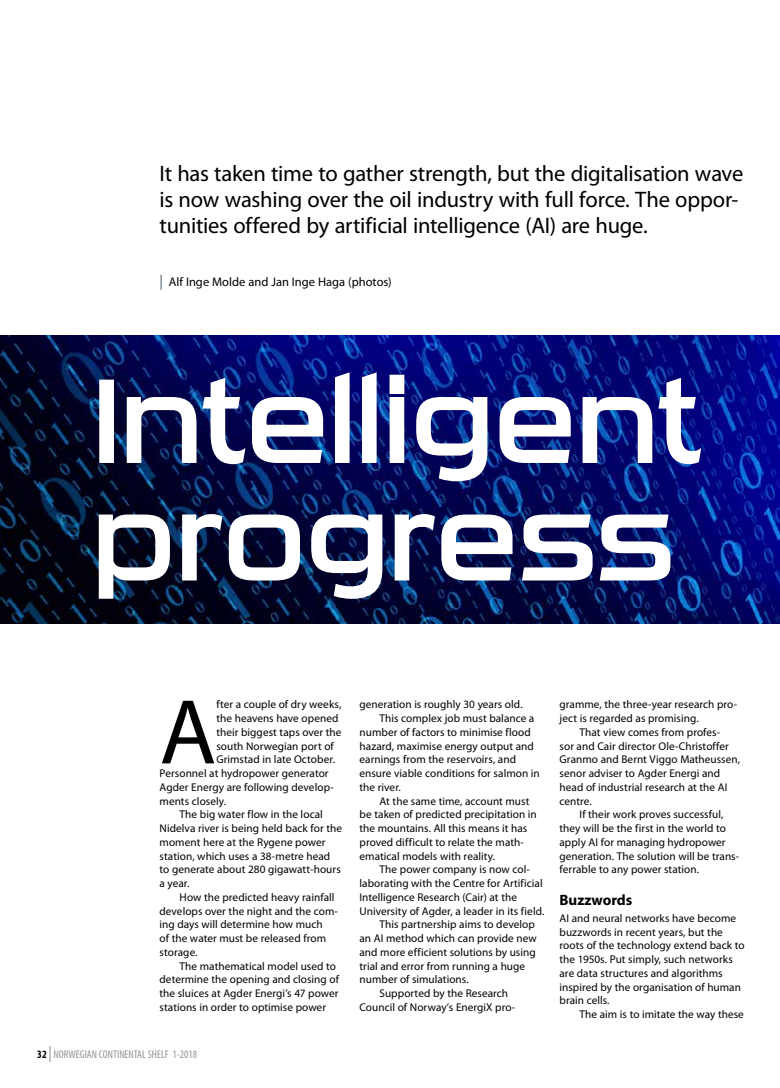
<style>
.page{position:relative;width:780px;height:1088px;background:#fff}
.page>*{position:absolute;margin:0;border:0;box-sizing:border-box;transform-origin:0 0}
.t1{font:117.5px/117.5px "Sui Generis Bk";color:#fff}
.t2{font:92.88px "Myriad Pro";color:#000}
.t3{font:22.5px/26.2px "Myriad Pro";letter-spacing:-.01em;color:#000}
.t4{font:700 15px "Myriad Pro";color:#000}
.t5{font:12.5px "Myriad Pro";color:#000}
.t6{font:11.25px/13.8px "Myriad Pro";letter-spacing:.005em;color:#000}
.t7{font:condensed 11.25px "Myriad Pro";color:#939598}
.s1{font-size:15px;color:#4d606f}
.s2{font-weight:700;color:#000}
.s3{font-size:16.25px}
</style>
<div class="page">
<img style="left:0;top:336px;width:780px;height:288px">
<div style="left:99px;top:380px;width:15px;height:83px;border:2px solid #fff"></div>
<img style="left:125px;top:376px;width:199px;height:89px">
<svg style="left:334px;top:370px;width:17px;height:94px"></svg>
<svg style="left:361px;top:370px;width:17px;height:94px"></svg>
<svg style="left:388px;top:373px;width:17px;height:91px"></svg>
<img style="left:415px;top:396px;width:73px;height:86px">
<svg style="left:498px;top:396px;width:74px;height:68px"></svg>
<svg style="left:581px;top:376px;width:122px;height:89px;background:#27328f"></svg>
<img style="left:97px;top:513px;width:74px;height:87px">
<svg style="left:181px;top:513px;width:120px;height:69px;background:#313958"></svg>
<img style="left:310px;top:513px;width:73px;height:87px">
<svg style="left:393px;top:513px;width:120px;height:69px;background:#373f70"></svg>
<img style="left:520px;top:513px;width:151px;height:69px">
<h3 class="t3" style="left:159px;top:161px;width:585px">It has taken time to gather strength, but the digitalisation wave is now washing over the oil industry with full force. The oppor&shy;tunities offered by artificial intelligence (AI) are huge.</h3>
<p class="t5" style="left:159px;top:275px;width:233px"><span class="s1">|</span> Alf Inge Molde and Jan Inge Haga (photos)</p>
<h1 class="t1" style="left:93px;top:364px;width:610px">Intelligent progress</h1>
<h2 class="t2" style="left:159px;top:681px;width:58px">A</h2>
<p class="t6" style="left:216px;top:698px;width:127px">fter a couple of dry weeks,</p>
<p class="t6" style="left:216px;top:712px;width:124px">the heavens have opened</p>
<p class="t6" style="left:216px;top:725px;width:127px">their biggest taps over the</p>
<p class="t6" style="left:216px;top:739px;width:119px">south Norwegian port of</p>
<p class="t6" style="left:216px;top:753px;width:120px">Grimstad in late October.</p>
<p class="t6" style="left:159px;top:767px;width:170px">Personnel at hydropower generator</p>
<p class="t6" style="left:159px;top:780px;width:176px">Agder Energy are following develop-</p>
<p class="t6" style="left:159px;top:794px;width:68px">ments closely.</p>
<p class="t6" style="left:179px;top:808px;width:145px">The big water flow in the local</p>
<p class="t6" style="left:159px;top:822px;width:184px">Nidelva river is being held back for the</p>
<p class="t6" style="left:159px;top:835px;width:167px">moment here at the Rygene power</p>
<p class="t6" style="left:159px;top:849px;width:172px">station, which uses a 38-metre head</p>
<p class="t6" style="left:159px;top:863px;width:183px">to generate about 280 gigawatt-hours</p>
<p class="t6" style="left:159px;top:877px;width:31px">a year.</p>
<p class="t6" style="left:179px;top:890px;width:156px">How the predicted heavy rainfall</p>
<p class="t6" style="left:159px;top:904px;width:180px">develops over the night and the com-</p>
<p class="t6" style="left:159px;top:918px;width:165px">ing days will determine how much</p>
<p class="t6" style="left:159px;top:932px;width:168px">of the water must be released from</p>
<p class="t6" style="left:159px;top:945px;width:40px">storage.</p>
<p class="t6" style="left:179px;top:959px;width:158px">The mathematical model used to</p>
<p class="t6" style="left:159px;top:973px;width:181px">determine the opening and closing of</p>
<p class="t6" style="left:159px;top:987px;width:180px">the sluices at Agder Energi’s 47 power</p>
<p class="t6" style="left:159px;top:1000px;width:168px">stations in order to optimise power</p>
<p class="t7" style="left:37px;top:1048px;width:161px"><span class="s2">32</span> <span class="s3">|</span> NORWEGIAN CONTINENTAL SHELF 1-2018</p>
<p class="t6" style="left:359px;top:698px;width:165px">generation is roughly 30 years old.</p>
<p class="t6" style="left:379px;top:712px;width:156px">This complex job must balance a</p>
<p class="t6" style="left:359px;top:725px;width:173px">number of factors to minimise flood</p>
<p class="t6" style="left:359px;top:739px;width:176px">hazard, maximise energy output and</p>
<p class="t6" style="left:359px;top:753px;width:158px">earnings from the reservoirs, and</p>
<p class="t6" style="left:359px;top:766px;width:182px">ensure viable conditions for salmon in</p>
<p class="t6" style="left:359px;top:780px;width:43px">the river.</p>
<p class="t6" style="left:379px;top:794px;width:151px">At the same time, account must</p>
<p class="t6" style="left:359px;top:808px;width:179px">be taken of predicted precipitation in</p>
<p class="t6" style="left:359px;top:821px;width:169px">the mountains. All this means it has</p>
<p class="t6" style="left:359px;top:835px;width:166px">proved difficult to relate the math-</p>
<p class="t6" style="left:359px;top:849px;width:137px">ematical models with reality.</p>
<p class="t6" style="left:379px;top:863px;width:152px">The power company is now col-</p>
<p class="t6" style="left:359px;top:876px;width:185px">laborating with the Centre for Artificial</p>
<p class="t6" style="left:359px;top:890px;width:159px">Intelligence Research (Cair) at the</p>
<p class="t6" style="left:359px;top:904px;width:186px">University of Agder, a leader in its field.</p>
<p class="t6" style="left:379px;top:918px;width:157px">This partnership aims to develop</p>
<p class="t6" style="left:359px;top:931px;width:179px">an AI method which can provide new</p>
<p class="t6" style="left:359px;top:945px;width:177px">and more efficient solutions by using</p>
<p class="t6" style="left:359px;top:959px;width:167px">trial and error from running a huge</p>
<p class="t6" style="left:359px;top:973px;width:111px">number of simulations.</p>
<p class="t6" style="left:379px;top:986px;width:130px">Supported by the Research</p>
<p class="t6" style="left:359px;top:1000px;width:157px">Council of Norway’s EnergiX pro-</p>
<p class="t6" style="left:559px;top:698px;width:179px">gramme, the three-year research pro-</p>
<p class="t6" style="left:559px;top:711px;width:141px">ject is regarded as promising.</p>
<p class="t6" style="left:579px;top:725px;width:142px">That view comes from profes-</p>
<p class="t6" style="left:559px;top:739px;width:171px">sor and Cair director Ole-Christoffer</p>
<p class="t6" style="left:559px;top:753px;width:182px">Granmo and Bernt Viggo Matheussen,</p>
<p class="t6" style="left:559px;top:766px;width:162px">senor adviser to Agder Energi and</p>
<p class="t6" style="left:559px;top:780px;width:169px">head of industrial research at the AI</p>
<p class="t6" style="left:559px;top:794px;width:34px">centre.</p>
<p class="t6" style="left:579px;top:808px;width:145px">If their work proves successful,</p>
<p class="t6" style="left:559px;top:821px;width:168px">they will be the first in the world to</p>
<p class="t6" style="left:559px;top:835px;width:168px">apply AI for managing hydropower</p>
<p class="t6" style="left:559px;top:849px;width:181px">generation. The solution will be trans-</p>
<p class="t6" style="left:559px;top:863px;width:141px">ferrable to any power station.</p>
<h3 class="t4" style="left:559px;top:891px;width:74px">Buzzwords</h3>
<p class="t6" style="left:559px;top:911px;width:186px">AI and neural networks have become buzzwords in recent years, but the roots of the technology extend back to the 1950s. Put simply, such networks are data structures and algorithms inspired by the organisation of human brain cells.</p>
<p class="t6" style="left:579px;top:1008px;width:166px">The aim is to imitate the way these</p>
</div>
